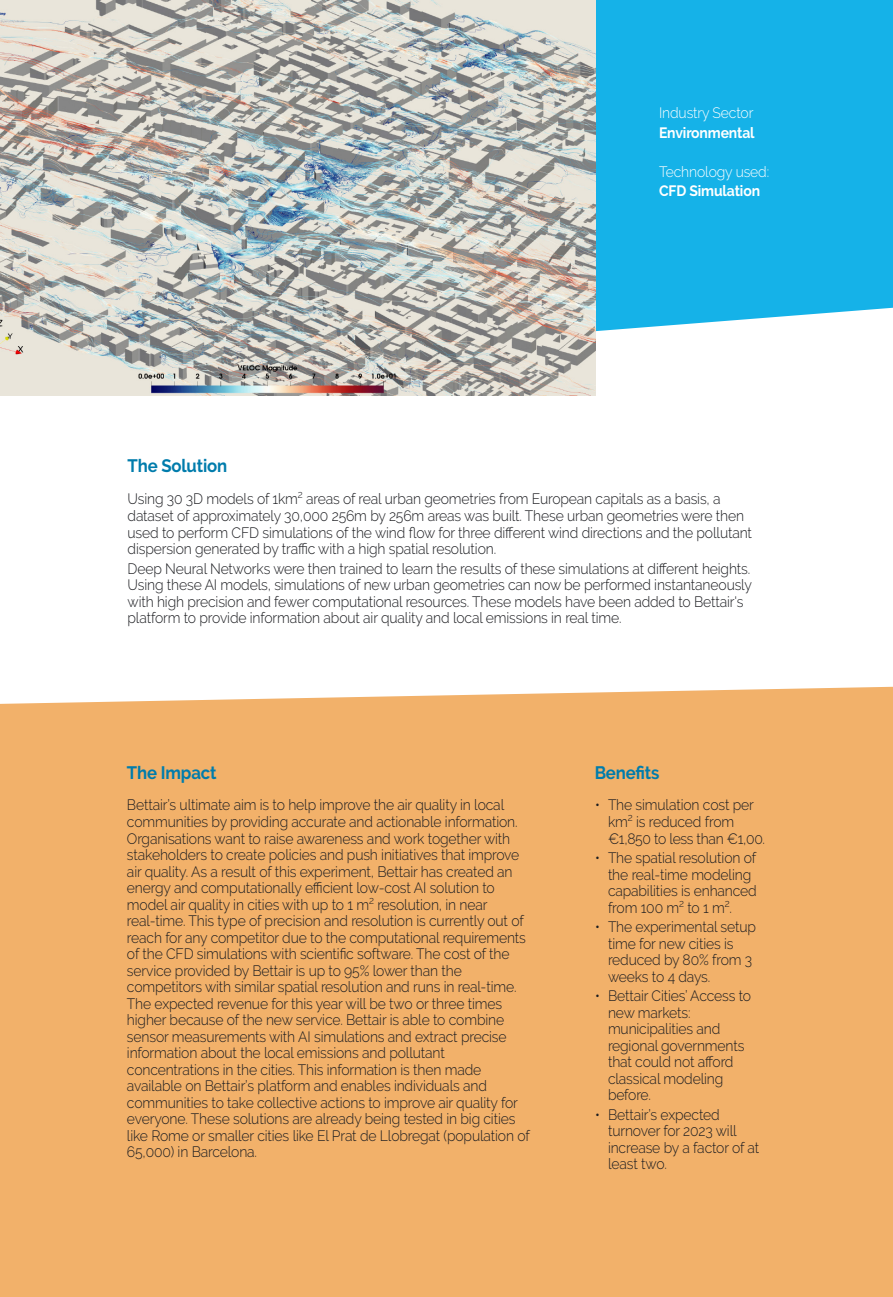
<style>
.page{position:relative;width:893px;height:1297px;background:#fff}
.page>*{position:absolute;margin:0;border:0;box-sizing:border-box;transform-origin:0 0}
.t1{font:700 18px "Raleway";letter-spacing:-.01em;color:#007cac;scale:.93 1}
.t2{font:300 15px/16.5px "Raleway";letter-spacing:-.01em;color:#1b1c20;scale:.93 1}
.t3{font:300 15px "Raleway";letter-spacing:-.01em;color:#fff;scale:.93 1}
.t4{font:700 15px "Raleway";letter-spacing:-.01em;color:#fff;scale:.93 1}
</style>
<div class="page">
<div style="left:0;top:686px;width:893px;height:610px;background:#f2b16a"></div>
<div style="left:595px;top:0;width:298px;height:331px;background:#15b2e8"></div>
<img style="left:0;top:0;width:595px;height:395px">
<p class="t3" style="left:659px;top:104px;width:103px">Industry Sector</p>
<p class="t4" style="left:659px;top:124px;width:104px">Environmental</p>
<p class="t3" style="left:659px;top:163px;width:120px">Technology used:</p>
<p class="t4" style="left:659px;top:182px;width:110px">CFD Simulation</p>
<p class="t1" style="left:128px;top:455px;width:109px">The Solution</p>
<p class="t2" style="left:128px;top:491px;width:673px">Using 30 3D models of 1km<sup>2</sup> areas of real urban geometries from European capitals as a basis, a dataset of approximately 30,000 256m by 256m areas was built. These urban geometries were then used to perform CFD simulations of the wind flow for three different wind directions and the pollutant dispersion generated by traffic with a high spatial resolution.</p>
<p class="t2" style="left:128px;top:560px;width:673px">Deep Neural Networks were then trained to learn the results of these simulations at different heights.<br>Using these AI models, simulations of new urban geometries can now be performed instantaneously with high precision and fewer computational resources. These models have been added to Bettair's platform to provide information about air quality and local emissions in real time.</p>
<p class="t1" style="left:127px;top:762px;width:98px">The Impact</p>
<p class="t1" style="left:595px;top:762px;width:71px">Benefits</p>
<p class="t2" style="left:608px;top:796px;width:170px;text-indent:-13px">• The simulation cost per km<sup>2</sup> is reduced from €1,850 to less than €1,00.</p>
<p class="t2" style="left:608px;top:849px;width:161px;text-indent:-13px">• The spatial resolution of the real-time modeling capabilities is enhanced from 100 m<sup>2</sup> to 1 m<sup>2</sup>.</p>
<p class="t2" style="left:608px;top:918px;width:161px;text-indent:-13px">• The experimental setup time for new cities is reduced by 80% from 3 weeks to 4 days.</p>
<p class="t2" style="left:608px;top:987px;width:155px;text-indent:-13px">• Bettair Cities’ Access to new markets: municipalities and regional governments that could not afford classical modeling before.</p>
<p class="t2" style="left:608px;top:1105px;width:164px;text-indent:-13px">• Bettair’s expected turnover for 2023 will increase by a factor of at least two.</p>
<p class="t2" style="left:127px;top:796px;width:435px">Bettair’s ultimate aim is to help improve the air quality in local communities by providing accurate and actionable information.<br>Organisations want to raise awareness and work together with stakeholders to create policies and push initiatives that improve air quality. As a result of this experiment, Bettair has created an energy and computationally efficient low-cost AI solution to model air quality in cities with up to 1 m<sup>2</sup> resolution, in near real-time. This type of precision and resolution is currently out of reach for any competitor due to the computational requirements of the CFD simulations with scientific software. The cost of the service provided by Bettair is up to 95% lower than the competitors with similar spatial resolution and runs in real-time.<br>The expected revenue for this year will be two or three times higher because of the new service. Bettair is able to combine sensor measurements with AI simulations and extract precise information about the local emissions and pollutant concentrations in the cities. This information is then made available on Bettair’s platform and enables individuals and communities to take collective actions to improve air quality for everyone. These solutions are already being tested in big cities like Rome or smaller cities like El Prat de Llobregat (population of 65,000) in Barcelona.</p>
</div>
